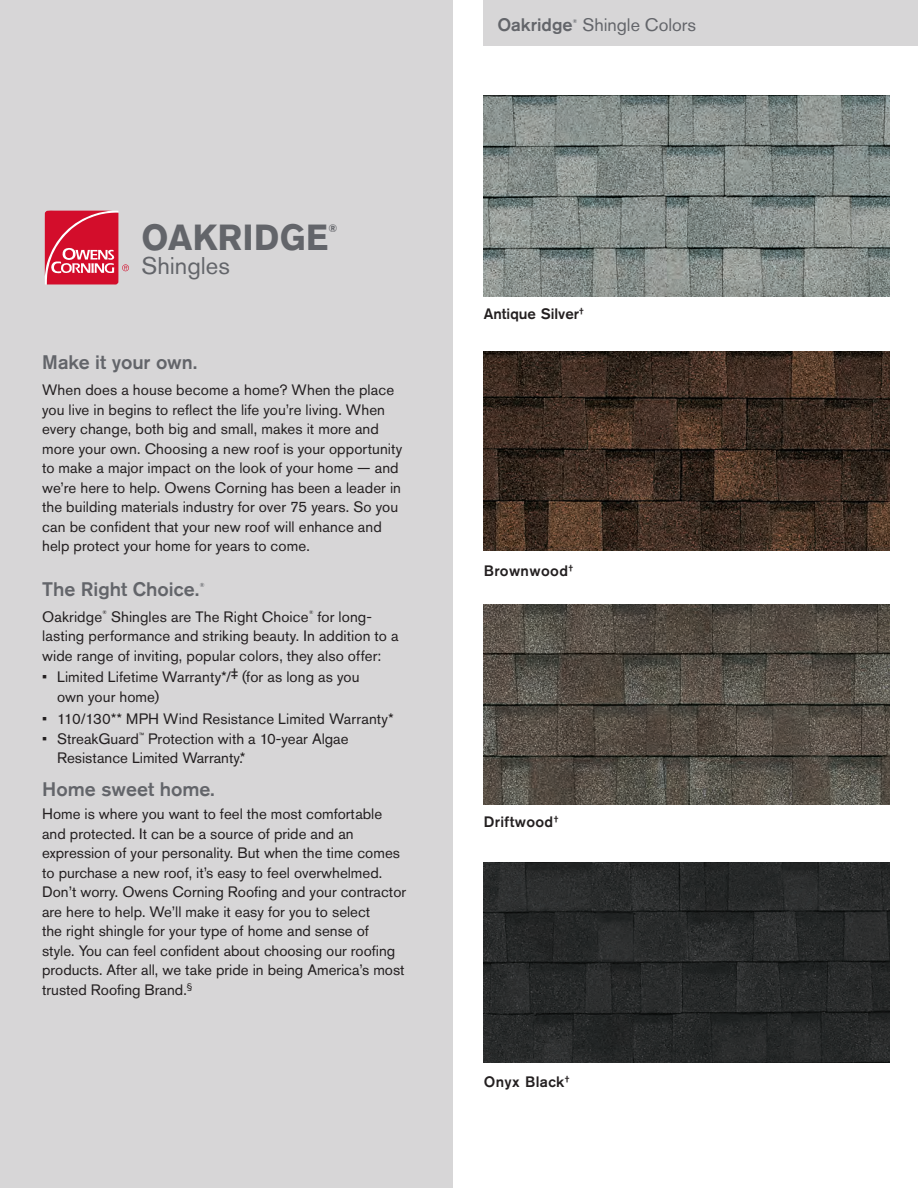
<style>
.page{position:relative;width:918px;height:1188px;background:#fff}
.page>*{position:absolute;margin:0;border:0;box-sizing:border-box;transform-origin:0 0}
.t1{font:700 36px "Akzidenz Grotesk Pro";letter-spacing:.02em;color:#63656a;scale:.95 1}
.t2{font:24px "Akzidenz Grotesk Pro";color:#63656a}
.t3{font:500 19.5px "Akzidenz Grotesk Pro";color:#63656a}
.t4{font:18px "Akzidenz Grotesk Pro";color:#63656a}
.t5{font:500 18px "Akzidenz Grotesk Pro";color:#63656a}
.t6{font:15px/19.5px "Akzidenz Grotesk Pro";color:#231f20}
.t7{font:500 15px "Akzidenz Grotesk Pro";letter-spacing:.025em;color:#231f20}
.t8{font:500 15px "Akzidenz Grotesk Pro";color:#231f20}
.t9{font:700 10.8px "Akzidenz Grotesk Pro";color:#63656a}
.t10{font:500 5.85px "Akzidenz Grotesk Pro";color:#63656a}
.t11{font:500 5.4px "Akzidenz Grotesk Pro";color:#63656a}
.t12{font:5.25px "Akzidenz Grotesk Pro";color:#231f20}
</style>
<div class="page">
<div style="left:0;top:0;width:452px;height:1188px;background:#d7d6d7"></div>
<svg style="left:45px;top:211px;width:84px;height:74px;background:#d9475d"></svg>
<img style="left:484px;top:96px;width:406px;height:201px">
<img style="left:484px;top:351px;width:406px;height:200px">
<img style="left:484px;top:605px;width:406px;height:199px">
<img style="left:484px;top:862px;width:406px;height:201px">
<div style="left:484px;top:0;width:434px;height:46px;background:#d7d6d7"></div>
<p class="t1" style="left:142px;top:214px;width:198px">OAKRIDGE</p>
<p class="t9" style="left:329px;top:222px;width:10px">®</p>
<p class="t2" style="left:141px;top:250px;width:90px">Shingles</p>
<p class="t3" style="left:42px;top:350px;width:156px">Make it your own.</p>
<p class="t6" style="left:42px;top:380px;width:362px">When does a house become a home? When the place you live in begins to reflect the life you’re living. When every change, both big and small, makes it more and more your own. Choosing a new roof is your opportunity to make a major impact on the look of your home — and we’re here to help. Owens Corning has been a leader in the building materials industry for over 75 years. So you can be confident that your new roof will enhance and help protect your home for years to come.</p>
<p class="t3" style="left:42px;top:576px;width:159px">The Right Choice.</p>
<p class="t10" style="left:200px;top:581px;width:6px">®</p>
<p class="t6" style="left:42px;top:607px;width:62px">Oakridge</p>
<p class="t12" style="left:103px;top:609px;width:6px">®</p>
<p class="t6" style="left:111px;top:607px;width:199px">Shingles are The Right Choice</p>
<p class="t12" style="left:309px;top:609px;width:6px">®</p>
<p class="t6" style="left:42px;top:607px;width:358px;text-indent:275px">for long&shy;lasting performance and striking beauty. In addition to a wide range of inviting, popular colors, they also offer:</p>
<p class="t6" style="left:57px;top:667px;width:304px;text-indent:-15px">• Limited Lifetime Warranty*/‡ (for as long as you own your home)</p>
<p class="t6" style="left:42px;top:709px;width:353px">• 110/130** MPH Wind Resistance Limited Warranty*</p>
<p class="t6" style="left:57px;top:729px;width:293px;text-indent:-15px">• StreakGuard<sup>™</sup> Protection with a 10-year Algae<br>Resistance Limited Warranty.*</p>
<p class="t3" style="left:42px;top:777px;width:174px">Home sweet home.</p>
<p class="t6" style="left:42px;top:804px;width:366px">Home is where you want to feel the most comfortable and protected. It can be a source of pride and an expression of your personality. But when the time comes to purchase a new roof, it’s easy to feel overwhelmed.<br>Don’t worry. Owens Corning Roofing and your contractor are here to help. We’ll make it easy for you to select<br>the right shingle for your type of home and sense of<br>style. You can feel confident about choosing our roofing products. After all, we take pride in being America’s most trusted Roofing Brand.<sup>§</sup></p>
<p class="t5" style="left:497px;top:13px;width:77px">Oakridge</p>
<p class="t11" style="left:573px;top:18px;width:6px">®</p>
<p class="t4" style="left:582px;top:13px;width:115px">Shingle Colors</p>
<p class="t8" style="left:484px;top:304px;width:102px">Antique Silver<sup>†</sup></p>
<p class="t7" style="left:484px;top:561px;width:91px">Brownwood<sup>†</sup></p>
<p class="t7" style="left:484px;top:812px;width:76px">Driftwood<sup>†</sup></p>
<p class="t7" style="left:484px;top:1072px;width:87px">Onyx Black<sup>†</sup></p>
</div>
